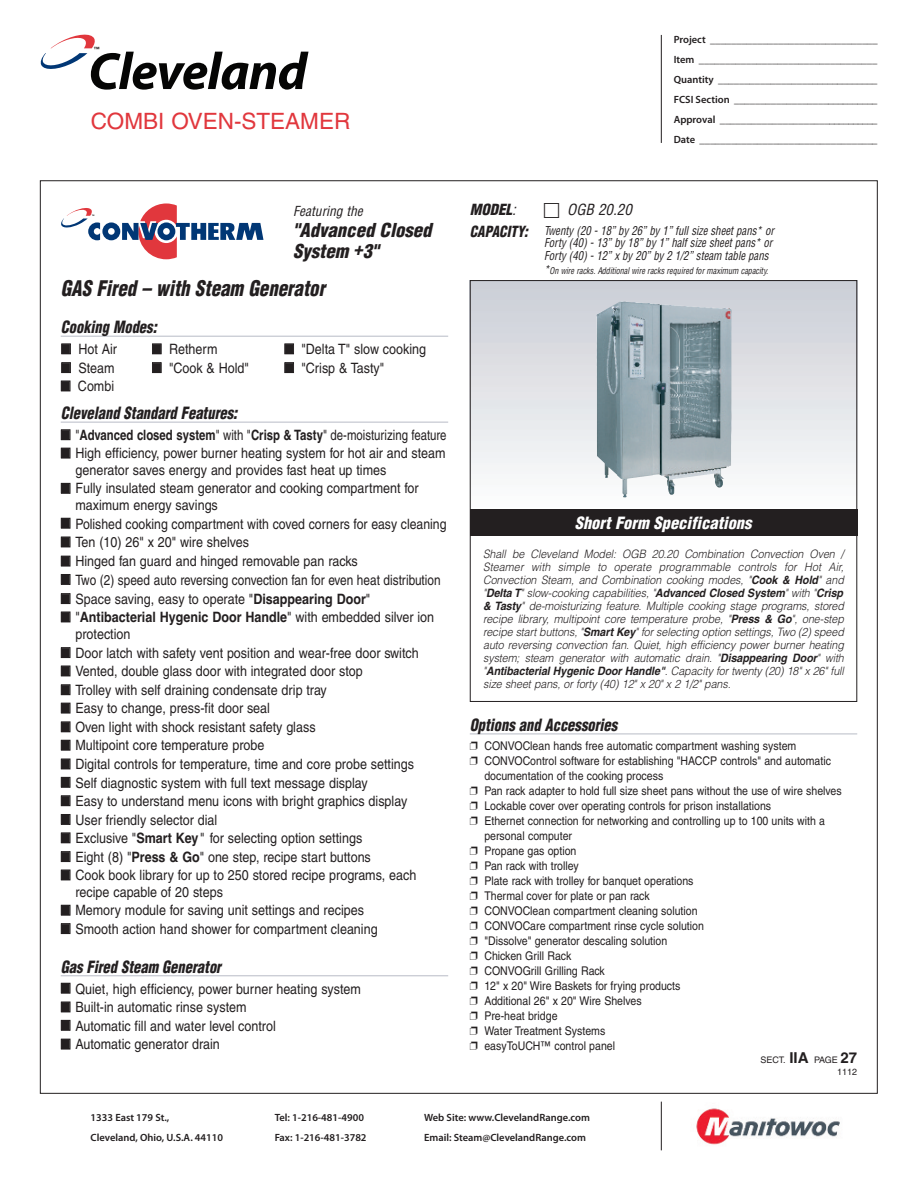
<style>
.page{position:relative;width:918px;height:1188px;background:#fff}
.page>*{position:absolute;margin:0;border:0;box-sizing:border-box;transform-origin:0 0}
.t1{font:italic 700 52.65px "Myriad Pro";letter-spacing:-.02em;color:#050504}
.t2{font:22.5px "Helvetica";color:#e1373d}
.t3{font:italic 900 condensed 21px "Helvetica";color:#231f20;scale:.9 1}
.t4{font:italic 900 condensed 18.75px/21px "Helvetica";color:#231f20}
.t5{font:italic 900 condensed 16.5px "Helvetica";color:#231f20;scale:.88 1}
.t6{font:italic 900 condensed 16.5px "Helvetica";color:#fff}
.t7{font:italic condensed 15px "Helvetica";color:#231f20}
.t8{font:italic 900 condensed 15px "Helvetica";color:#231f20}
.t9{font:14.25px/16.5px "Helvetica";color:#231f20;scale:.88 1}
.t10{font:700 14.25px "Helvetica";color:#231f20;scale:.8 1}
.t11{font:14.25px "Helvetica";color:#231f20;scale:.83 1}
.t12{font:14.25px "Helvetica";color:#231f20;scale:.86 1}
.t13{font:italic condensed 13.5px "Helvetica";color:#231f20}
.t14{font:12px "Helvetica";color:#231f20;scale:.88 1}
.t15{font:italic condensed 12px/12.8px "Helvetica";color:#231f20;text-align:justify;scale:.9 1}
.t16{font:italic 300 11.55px/13px "Helvetica";letter-spacing:-.005em;color:#231f20;text-align:justify;scale:.92 1}
.t17{font:600 10.5px/20px "Myriad Pro";color:#231f20}
.t18{font:italic condensed 9px "Helvetica";color:#231f20;scale:.9 1}
.t19{font:9px/12px "Helvetica";color:#231f20;text-align:right}
.t20{font:700 5.85px "Helvetica";color:#231f20}
.s1{font-weight:400}
.s2{font-weight:700}
.s3{font-weight:900;font-size:15px}
.s4{font-size:12px}
.s5{font-weight:700;font-size:15px}
</style>
<div class="page">
<svg style="left:61px;top:203px;width:202px;height:56px"></svg>
<div style="left:470px;top:280px;width:387px;height:228px;background:linear-gradient(to bottom,#cacdd5,#fcfdfd)"></div>
<div style="left:470px;top:509px;width:387px;height:27px;background:#231f20"></div>
<hr style="left:61px;top:336px;width:387px;height:1px;background:#b8bcc6">
<hr style="left:61px;top:422px;width:387px;height:1px;background:#b8bcc6">
<hr style="left:61px;top:976px;width:387px;height:1px;background:#b8bcc6">
<hr style="left:470px;top:734px;width:387px;height:1px;background:#b8bcc6">
<img style="left:596px;top:301px;width:136px;height:197px">
<svg style="left:40px;top:35px;width:55px;height:34px"></svg>
<hr style="left:661px;top:35px;width:1px;height:108px;background:#231f20">
<hr style="left:661px;top:1102px;width:1px;height:48px;background:#231f20">
<img style="left:696px;top:1108px;width:144px;height:37px">
<p class="t20" style="left:94px;top:46px;width:7px">™</p>
<p class="t17" style="left:674px;top:31px;width:205px;text-align:justify">Project ________________________________ Item __________________________________ Quantity _______________________________ FCSI Section ____________________________ Approval _______________________________ Date __________________________________</p>
<h1 class="t1" style="left:88px;top:52px;width:220px">Cleveland</h1>
<h2 class="t2" style="left:91px;top:113px;width:261px">COMBI OVEN-STEAMER</h2>
<p class="t13" style="left:293px;top:203px;width:71px">Featuring the</p>
<h3 class="t4" style="left:293px;top:220px;width:140px">"Advanced Closed<br>System +3"</h3>
<h3 class="t3" style="left:61px;top:277px;width:295px">GAS Fired – with Steam Generator</h3>
<p class="t5" style="left:61px;top:318px;width:111px">Cooking Modes:</p>
<p class="t9" style="left:61px;top:342px;width:65px">■ Hot Air</p>
<p class="t9" style="left:152px;top:342px;width:76px">■ Retherm</p>
<p class="t9" style="left:284px;top:342px;width:163px">■ "Delta T" slow cooking</p>
<p class="t9" style="left:61px;top:361px;width:62px">■ Steam</p>
<p class="t9" style="left:152px;top:361px;width:112px">■ "Cook &amp; Hold"</p>
<p class="t9" style="left:284px;top:361px;width:115px">■ "Crisp &amp; Tasty"</p>
<p class="t9" style="left:61px;top:379px;width:62px">■ Combi</p>
<p class="t5" style="left:61px;top:404px;width:202px">Cleveland Standard Features:</p>
<p class="t10" style="left:61px;top:427px;width:484px">■ <span class="s1">"</span>Advanced closed system<span class="s1">" with "</span>Crisp &amp; Tasty<span class="s1">" de-moisturizing feature</span></p>
<p class="t9" style="left:75px;top:447px;width:422px;text-indent:-15px">■ High efficiency, power burner heating system for hot air and steam generator saves energy and provides fast heat up times</p>
<p class="t9" style="left:75px;top:482px;width:391px;text-indent:-15px">■ Fully insulated steam generator and cooking compartment for maximum energy savings</p>
<p class="t12" style="left:61px;top:518px;width:450px">■ Polished cooking compartment with coved corners for easy cleaning</p>
<p class="t9" style="left:61px;top:535px;width:215px">■ Ten (10) 26" x 20" wire shelves</p>
<p class="t9" style="left:61px;top:554px;width:339px">■ Hinged fan guard and hinged removable pan racks</p>
<p class="t11" style="left:61px;top:574px;width:459px">■ Two (2) speed auto reversing convection fan for even heat distribution</p>
<p class="t9" style="left:61px;top:592px;width:353px">■ Space saving, easy to operate "<span class="s2">Disappearing Door</span>"</p>
<p class="t9" style="left:75px;top:610px;width:409px;text-indent:-15px">■ "<span class="s2">Antibacterial Hygenic Door Handle</span>" with embedded silver ion protection</p>
<p class="t9" style="left:61px;top:646px;width:408px">■ Door latch with safety vent position and wear-free door switch</p>
<p class="t9" style="left:61px;top:664px;width:345px">■ Vented, double glass door with integrated door stop</p>
<p class="t9" style="left:61px;top:683px;width:304px">■ Trolley with self draining condensate drip tray</p>
<p class="t9" style="left:61px;top:701px;width:239px">■ Easy to change, press-fit door seal</p>
<p class="t9" style="left:61px;top:720px;width:291px">■ Oven light with shock resistant safety glass</p>
<p class="t9" style="left:61px;top:739px;width:233px">■ Multipoint core temperature probe</p>
<p class="t9" style="left:61px;top:757px;width:403px">■ Digital controls for temperature, time and core probe settings</p>
<p class="t9" style="left:61px;top:776px;width:350px">■ Self diagnostic system with full text message display</p>
<p class="t9" style="left:61px;top:794px;width:395px">■ Easy to understand menu icons with bright graphics display</p>
<p class="t9" style="left:61px;top:813px;width:179px">■ User friendly selector dial</p>
<p class="t9" style="left:61px;top:831px;width:344px">■ Exclusive "<span class="s2">Smart Key</span>" for selecting option settings</p>
<p class="t9" style="left:61px;top:850px;width:354px">■ Eight (8) "<span class="s2">Press &amp; Go</span>" one step, recipe start buttons</p>
<p class="t9" style="left:75px;top:868px;width:389px;text-indent:-15px">■ Cook book library for up to 250 stored recipe programs, each recipe capable of 20 steps</p>
<p class="t9" style="left:61px;top:903px;width:346px">■ Memory module for saving unit settings and recipes</p>
<p class="t9" style="left:61px;top:922px;width:361px">■ Smooth action hand shower for compartment cleaning</p>
<p class="t5" style="left:61px;top:958px;width:184px">Gas Fired Steam Generator</p>
<p class="t9" style="left:61px;top:982px;width:343px">■ Quiet, high efficiency, power burner heating system</p>
<p class="t9" style="left:61px;top:1000px;width:213px">■ Built-in automatic rinse system</p>
<p class="t9" style="left:61px;top:1019px;width:246px">■ Automatic fill and water level control</p>
<p class="t9" style="left:61px;top:1037px;width:182px">■ Automatic generator drain</p>
<p class="t8" style="left:470px;top:201px;width:48px">MODEL<span class="s1">:</span></p>
<p class="t7" style="left:567px;top:201px;width:66px">OGB 20.20</p>
<p class="t15" style="left:544px;top:224px;width:257px;text-indent:-74px"><span class="s3">CAPACITY:</span> Twenty (20 - 18” by 26” by 1” full size sheet pans* or Forty (40) - 13” by 18” by 1” half size sheet pans* or Forty (40) - 12” x by 20” by 2 1/2” steam table pans</p>
<p class="t18" style="left:544px;top:266px;width:250px"><span class="s4">*</span>On wire racks. Additional wire racks required for maximum capacity.</p>
<p class="t6" style="left:575px;top:513px;width:178px">Short Form Specifications</p>
<p class="t16" style="left:483px;top:547px;width:394px">Shall be Cleveland Model: OGB 20.20 Combination Convection Oven / Steamer with simple to operate programmable controls for Hot Air, Convection Steam, and Combination cooking modes, "<span class="s2">Cook &amp; Hold</span>" and "<span class="s2">Delta T</span>" slow-cooking capabilities, "<span class="s2">Advanced Closed System</span>" with "<span class="s2">Crisp &amp; Tasty</span>" de-moisturizing feature. Multiple cooking stage programs, stored recipe library, multipoint core temperature probe, "<span class="s2">Press &amp; Go</span>", one-step recipe start buttons, "<span class="s2">Smart Key</span>" for selecting option settings, Two (2) speed auto reversing convection fan. Quiet, high efficiency power burner heating system; steam generator with automatic drain. "<span class="s2">Disappearing Door</span>" with "<span class="s2">Antibacterial Hygenic Door Handle"</span>. Capacity for twenty (20) 18" x 26" full size sheet pans, or forty (40) 12" x 20" x 2 1/2" pans.</p>
<p class="t5" style="left:470px;top:716px;width:169px">Options and Accessories</p>
<p class="t14" style="left:470px;top:742px;width:373px">❐ CONVOClean hands free automatic compartment washing system</p>
<p class="t14" style="left:470px;top:757px;width:412px">❐ CONVOControl software for establishing "HACCP controls" and automatic</p>
<p class="t14" style="left:484px;top:772px;width:205px">documentation of the cooking process</p>
<p class="t14" style="left:470px;top:787px;width:424px">❐ Pan rack adapter to hold full size sheet pans without the use of wire shelves</p>
<p class="t14" style="left:470px;top:802px;width:344px">❐ Lockable cover over operating controls for prison installations</p>
<p class="t14" style="left:470px;top:817px;width:405px">❐ Ethernet connection for networking and controlling up to 100 units with a</p>
<p class="t14" style="left:484px;top:832px;width:101px">personal computer</p>
<p class="t14" style="left:470px;top:847px;width:123px">❐ Propane gas option</p>
<p class="t14" style="left:470px;top:862px;width:125px">❐ Pan rack with trolley</p>
<p class="t14" style="left:470px;top:877px;width:256px">❐ Plate rack with trolley for banquet operations</p>
<p class="t14" style="left:470px;top:892px;width:206px">❐ Thermal cover for plate or pan rack</p>
<p class="t14" style="left:470px;top:907px;width:260px">❐ CONVOClean compartment cleaning solution</p>
<p class="t14" style="left:470px;top:922px;width:268px">❐ CONVOCare compartment rinse cycle solution</p>
<p class="t14" style="left:470px;top:937px;width:226px">❐ "Dissolve" generator descaling solution</p>
<p class="t14" style="left:470px;top:952px;width:117px">❐ Chicken Grill Rack</p>
<p class="t14" style="left:470px;top:967px;width:155px">❐ CONVOGrill Grilling Rack</p>
<p class="t14" style="left:470px;top:982px;width:241px">❐ 12" x 20" Wire Baskets for frying products</p>
<p class="t14" style="left:470px;top:997px;width:197px">❐ Additional 26" x 20" Wire Shelves</p>
<p class="t14" style="left:470px;top:1012px;width:101px">❐ Pre-heat bridge</p>
<p class="t14" style="left:470px;top:1027px;width:156px">❐ Water Treatment Systems</p>
<p class="t14" style="left:470px;top:1042px;width:167px">❐ easyToUCH™ control panel</p>
<p class="t19" style="left:760px;top:1055px;width:98px">SECT. <span class="s5">IIA</span> PAGE <span class="s5">27<br></span>1112</p>
<p class="t17" style="left:91px;top:1108px;width:134px">1333 East 179 St.,<br>Cleveland, Ohio, U.S.A. 44110</p>
<p class="t17" style="left:275px;top:1108px;width:93px">Tel: 1-216-481-4900<br>Fax: 1-216-481-3782</p>
<p class="t17" style="left:424px;top:1108px;width:167px">Web Site: www.ClevelandRange.com<br>Email: Steam@ClevelandRange.com</p>
</div>
